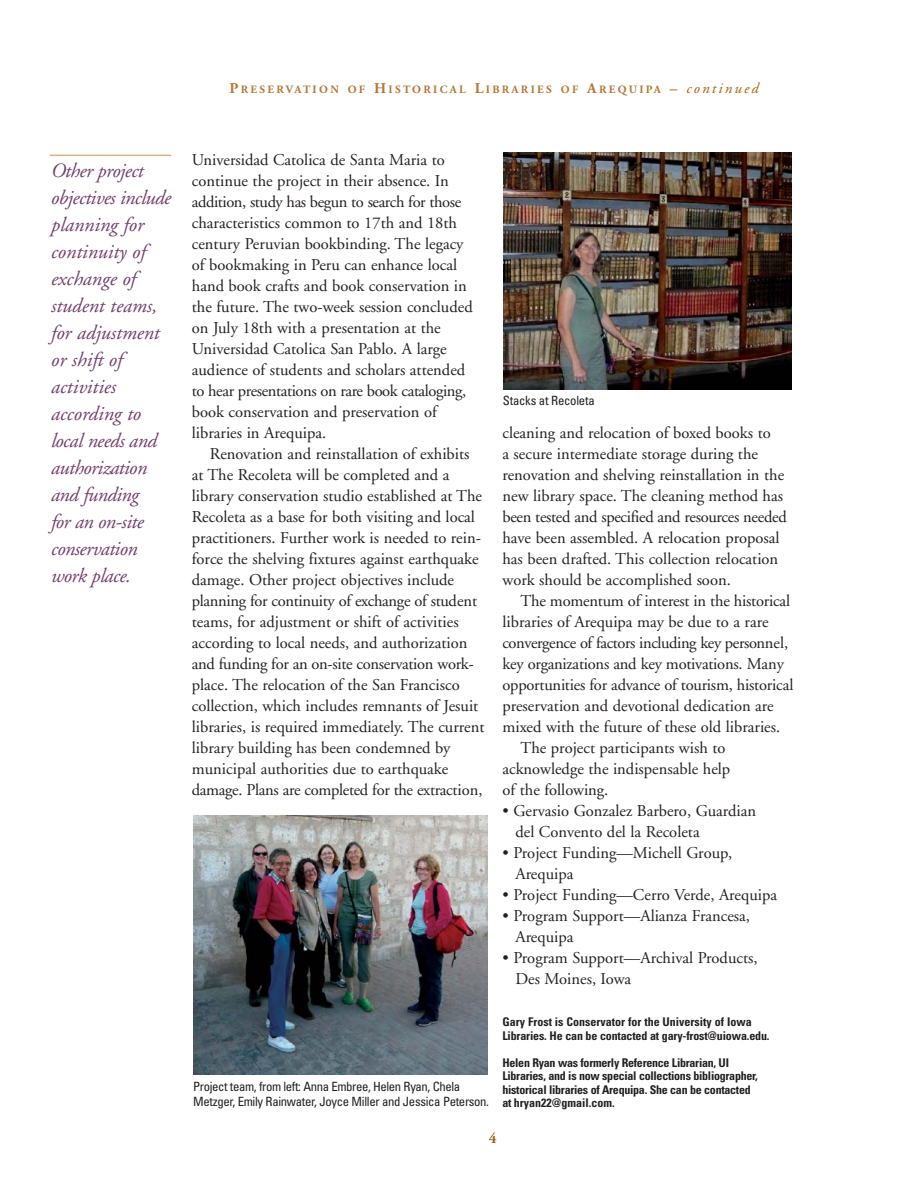
<style>
.page{position:relative;width:918px;height:1188px;background:#fff}
.page>*{position:absolute;margin:0;border:0;box-sizing:border-box;transform-origin:0 0}
.t1{font:italic 20.25px/27px "Adobe Garamond";letter-spacing:-.025em;color:#713f69}
.t2{font:16.5px/21px "Adobe Garamond";color:#231f20}
.t3{font:16.5px "Adobe Garamond";letter-spacing:-.025em;color:#231f20}
.t4{font:700 15px "Adobe Garamond";color:#a36013}
.t5{font:condensed 12.75px/15.3px "Univers";letter-spacing:-.025em;color:#231f20}
.t6{font:700 condensed 12px/13.5px "Univers";letter-spacing:-.02em;color:#231f20}
.t7{font:700 condensed 12px/13.5px "Univers";color:#231f20}
.t8{font:700 11.25px "Adobe Garamond";letter-spacing:.21em;color:#b47838}
.s1{font-size:15px}
.s2{font-weight:400;font-style:italic;font-size:15px;color:#a36013}
</style>
<div class="page">
<hr style="left:50px;top:155px;width:121px;height:1px;background:#d6b28b">
<img style="left:193px;top:815px;width:294px;height:260px">
<img style="left:503px;top:153px;width:289px;height:236px">
<p class="t8" style="left:229px;top:85px;width:531px"><span class="s1">P</span>RESERVATION OF <span class="s1">H</span>ISTORICAL <span class="s1">L</span>IBRARIES OF <span class="s1">A</span>REQUIPA <span class="s1">–</span> <span class="s2">continued</span></p>
<p class="t1" style="left:51px;top:159px;width:122px">Other project objectives include planning for continuity of exchange of student teams, for adjustment or shift of activities according to local needs and authorization and funding<br>for an on-site conservation work place.</p>
<p class="t2" style="left:192px;top:151px;width:282px">Universidad Catolica de Santa Maria to continue the project in their absence. In addition, study has begun to search for those characteristics common to 17th and 18th century Peruvian bookbinding. The legacy of bookmaking in Peru can enhance local hand book crafts and book conservation in the future. The two-week session concluded on July 18th with a presentation at the Universidad Catolica San Pablo. A large audience of students and scholars attended to hear presentations on rare book cataloging, book conservation and preservation of libraries in Arequipa.</p>
<p class="t2" style="left:192px;top:445px;width:294px;text-indent:18px">Renovation and reinstallation of exhibits at The Recoleta will be completed and a library conservation studio established at The Recoleta as a base for both visiting and local practitioners. Further work is needed to rein&shy;force the shelving fixtures against earthquake damage. Other project objectives include planning for continuity of exchange of student teams, for adjustment or shift of activities according to local needs, and authorization and funding for an on-site conservation work&shy;place. The relocation of the San Francisco collection, which includes remnants of Jesuit libraries, is required immediately. The current library building has been condemned by municipal authorities due to earthquake damage. Plans are completed for the extraction,</p>
<p class="t5" style="left:193px;top:1080px;width:297px">Project team, from left: Anna Embree, Helen Ryan, Chela<br>Metzger, Emily Rainwater, Joyce Miller and Jessica Peterson.</p>
<p class="t5" style="left:503px;top:394px;width:93px">Stacks at Recoleta</p>
<p class="t2" style="left:502px;top:424px;width:286px">cleaning and relocation of boxed books to<br>a secure intermediate storage during the renovation and shelving reinstallation in the new library space. The cleaning method has been tested and specified and resources needed have been assembled. A relocation proposal has been drafted. This collection relocation work should be accomplished soon.</p>
<p class="t2" style="left:520px;top:592px;width:271px">The momentum of interest in the historical</p>
<p class="t2" style="left:502px;top:613px;width:268px">libraries of Arequipa may be due to a rare</p>
<p class="t3" style="left:502px;top:636px;width:287px">convergence of factors including key personnel,</p>
<p class="t2" style="left:502px;top:655px;width:283px">key organizations and key motivations. Many</p>
<p class="t2" style="left:502px;top:676px;width:292px">opportunities for advance of tourism, historical</p>
<p class="t2" style="left:502px;top:697px;width:273px">preservation and devotional dedication are</p>
<p class="t2" style="left:502px;top:718px;width:279px">mixed with the future of these old libraries.</p>
<p class="t2" style="left:520px;top:739px;width:207px">The project participants wish to</p>
<p class="t2" style="left:502px;top:760px;width:229px">acknowledge the indispensable help</p>
<p class="t2" style="left:502px;top:781px;width:107px">of the following.</p>
<p class="t2" style="left:515px;top:802px;width:242px;text-indent:-13px">• Gervasio Gonzalez Barbero, Guardian del Convento del la Recoleta</p>
<p class="t2" style="left:515px;top:844px;width:218px;text-indent:-13px">• Project Funding—Michell Group,<br>Arequipa</p>
<p class="t2" style="left:502px;top:886px;width:276px">• Project Fun ding—Cerro Verde, Arequipa</p>
<p class="t2" style="left:515px;top:907px;width:236px;text-indent:-13px">• Program Support—Alianza Francesa,<br>Arequipa</p>
<p class="t2" style="left:515px;top:949px;width:244px;text-indent:-13px">• Program Support—Archival Products,<br>Des Moines, Iowa</p>
<p class="t7" style="left:502px;top:1016px;width:269px">Gary Frost is Conservator for the University of Iowa<br>Libraries. He can be contacted at gary-frost@uiowa.edu.</p>
<p class="t6" style="left:502px;top:1057px;width:257px">Helen Ryan was formerly Reference Librarian, UI Libraries, and is now special collections bibliographer, historical libraries of Arequipa. She can be contacted at hryan22@gmail.com.</p>
<p class="t4" style="left:489px;top:1133px;width:9px">4</p>
</div>
